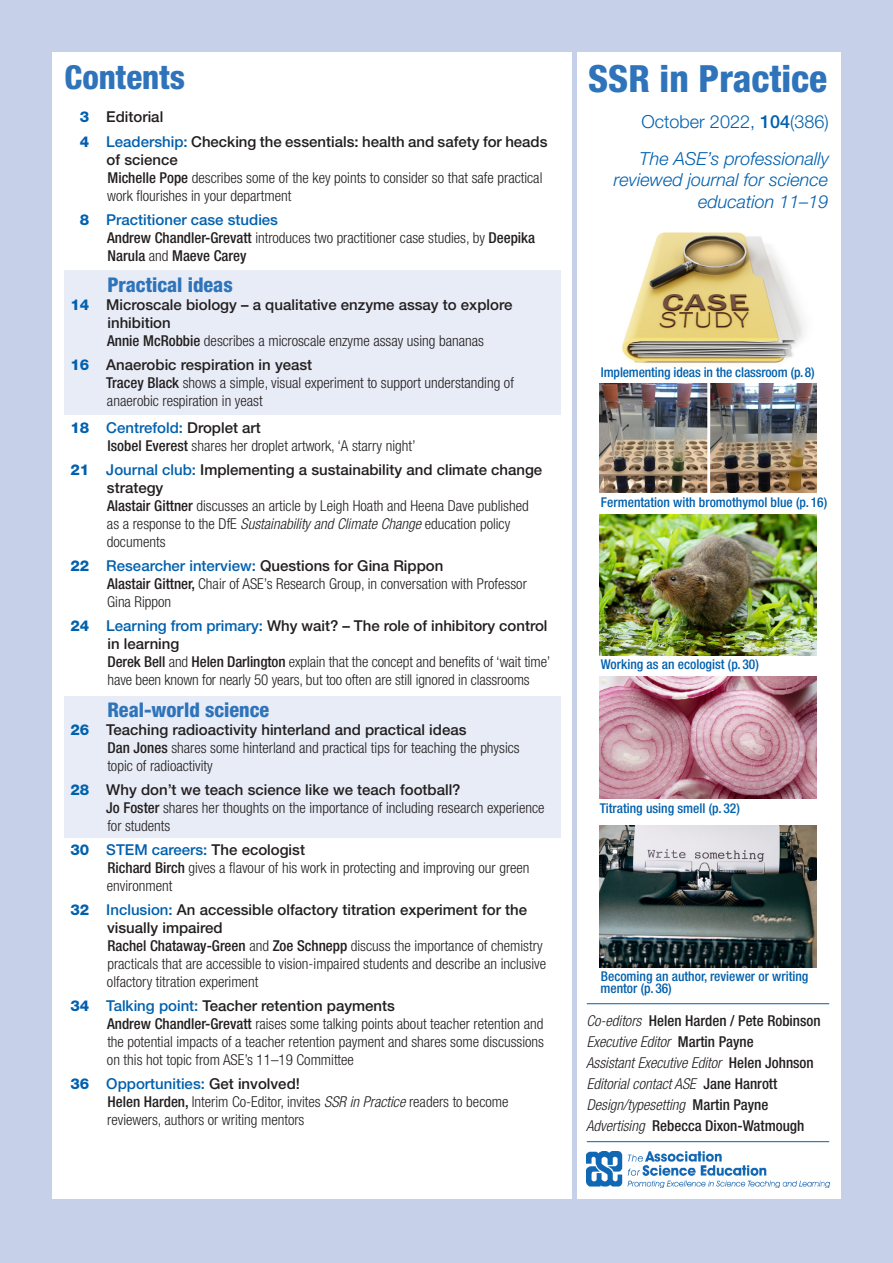
<style>
.page{position:relative;width:893px;height:1263px;background:#fff}
.page>*{position:absolute;margin:0;border:0;box-sizing:border-box;transform-origin:0 0}
.CH_head{font:800 condensed 37.5px "Helvetica Neue LT Std";color:#2f74ba}
.CH_head-2{font:800 condensed 33px "Helvetica Neue LT Std";color:#2f74ba}
.CH_contents_subheadi{font:800 condensed 20.25px "Helvetica Neue LT Std";color:#2f74ba}
.CH_auth{font:italic 300 18px/21.6px "Helvetica Neue LT Std";color:#0160ae;text-align:right}
.CH_auth-2{font:300 18px "Helvetica Neue LT Std";color:#0160ae}
.CHP_contents_chapter{font:300 condensed 15px/18px "Helvetica Neue LT Std";color:#231f20}
.CHP_contents_chapter-2{font:500 15px/18px "Helvetica Neue LT Std";color:#231f20}
.SSR_prelims_p1_text{font:italic 300 condensed 15px "Helvetica Neue LT Std";color:#231f20}
.CHP_contents_chapter-3{font:500 condensed 15px/18px "Helvetica Neue LT Std";color:#231f20}
.SSR_prelims_p1_text-2{font:500 condensed 15px "Helvetica Neue LT Std";color:#231f20}
.SSR_prelims_p1_text-3{font:500 condensed 13.5px/12px "Helvetica Neue LT Std";color:#0160ae}
.s1{font-weight:800;color:#0160ae}
.s2{font-weight:800;font-stretch:normal;color:#0160ae}
.s3{font-weight:500;font-stretch:normal;color:#0160ae}
.s4{font-weight:500;font-stretch:normal}
.s5{font-weight:500}
.s6{font-stretch:normal;color:#0160ae}
.s7{font-weight:300}
.s8{font-stretch:condensed}
.s9{font-weight:300;font-stretch:condensed}
.s10{font-style:italic}
.s11{font-weight:300;font-style:italic}
.s12{font-weight:500;font-style:normal}
</style>
<div class="page">
<img style="left:600px;top:677px;width:217px;height:121px">
<div style="left:1px;top:0;width:892px;height:51px;background:#c7d0e9"></div>
<div style="left:1px;top:1199px;width:892px;height:64px;background:#c7d0e9"></div>
<div style="left:842px;top:32px;width:51px;height:1183px;background:#c7d0e9"></div>
<div style="left:65px;top:271px;width:496px;height:144px;background:#e8ecf6"></div>
<hr style="left:572px;top:0;width:4px;height:1263px;background:#c7d0e9">
<div style="left:0;top:43px;width:51px;height:1183px;background:#c7d0e9"></div>
<div style="left:65px;top:696px;width:496px;height:141px;background:#e8ecf6"></div>
<img style="left:622px;top:232px;width:182px;height:134px">
<img style="left:600px;top:514px;width:216px;height:142px">
<img style="left:600px;top:384px;width:216px;height:108px">
<img style="left:587px;top:1151px;width:242px;height:36px">
<hr style="left:587px;top:1003px;width:242px;height:1px;background:#0160ae">
<hr style="left:587px;top:1141px;width:242px;height:1px;background:#0160ae">
<img style="left:600px;top:825px;width:217px;height:142px">
<p class="CH_head-2" style="left:65px;top:57px;width:122px">Contents</p>
<p class="CHP_contents_chapter-2" style="left:80px;top:108px;width:85px"><span class="s1">3</span> Editorial</p>
<p class="CHP_contents_chapter" style="left:107px;top:132px;width:442px;text-indent:-27px"><span class="s2">4</span> <span class="s3">Leadership:</span> <span class="s4">Checking the essentials: health and safety for heads of science<br></span><span class="s5">Michelle Pope</span> describes some of the key points to consider so that safe practical work flourishes in your department</p>
<p class="CHP_contents_chapter-3" style="left:107px;top:210px;width:430px;text-indent:-27px"><span class="s2">8</span> <span class="s6">Practitioner case studies<br></span>Andrew Chandler-Grevatt <span class="s7">introduces two practitioner case studies, by</span> Deepika<br>Narula <span class="s7">and</span> Maeve Carey</p>
<p class="CH_contents_subheadi" style="left:107px;top:272px;width:127px">Practical ideas</p>
<p class="CHP_contents_chapter-2" style="left:107px;top:296px;width:407px;text-indent:-37px"><span class="s1">14</span> Microscale biology – a qualitative enzyme assay to explore inhibition<br><span class="s8">Annie McRobbie</span> <span class="s9">describes a microscale enzyme assay using bananas</span></p>
<p class="CHP_contents_chapter" style="left:106px;top:356px;width:409px;text-indent:-36px"><span class="s2">16</span> <span class="s4">Anaerobic respiration in yeast<br></span><span class="s5">Tracey Black</span> shows a simple, visual experiment to support understanding of anaerobic respiration in yeast</p>
<p class="CHP_contents_chapter" style="left:108px;top:419px;width:310px;text-indent:-37px"><span class="s2">18</span> <span class="s3">Centrefold:</span> <span class="s4">Droplet art<br></span><span class="s5">Isobel Everest</span> shares her droplet artwork, ‘A starry night’</p>
<p class="CHP_contents_chapter" style="left:107px;top:461px;width:437px;text-indent:-37px"><span class="s2">21</span> <span class="s3">Journal club:</span> <span class="s4">Implementing a sustainability and climate change strategy<br></span><span class="s5">Alastair Gittner</span> discusses an article by Leigh Hoath and Heena Dave published as a response to the DfE <span class="s10">Sustainability and Climate Change</span> education policy documents</p>
<p class="CHP_contents_chapter" style="left:107px;top:557px;width:421px;text-indent:-37px"><span class="s2">22</span> <span class="s3">Researcher interview:</span> <span class="s4">Questions for Gina Rippon<br></span><span class="s5">Alastair Gittner,</span> Chair of ASE’s Research Group, in conversation with Professor<br>Gina Rippon</p>
<p class="CHP_contents_chapter" style="left:107px;top:617px;width:445px;text-indent:-37px"><span class="s2">24</span> <span class="s3">Learning from primary:</span> <span class="s4">Why wait? – The role of inhibitory control in learning<br></span><span class="s5">Derek Bell</span> and <span class="s5">Helen Darlington</span> explain that the concept and benefits of ‘wait time’ have been known for nearly 50 years, but too often are still ignored in classrooms</p>
<p class="CH_contents_subheadi" style="left:107px;top:697px;width:163px">Real-world science</p>
<p class="CHP_contents_chapter" style="left:107px;top:720px;width:414px;text-indent:-37px"><span class="s2">26</span> <span class="s4">Teaching radioactivity hinterland and practical ideas<br></span><span class="s5">Dan Jones</span> shares some hinterland and practical tips for teaching the physics topic of radioactivity</p>
<p class="CHP_contents_chapter" style="left:106px;top:780px;width:440px;text-indent:-36px"><span class="s2">28</span> <span class="s4">Why don’t we teach science like we teach football?<br></span><span class="s5">Jo Foster</span> shares her thoughts on the importance of including research experience for students</p>
<p class="CHP_contents_chapter" style="left:107px;top:840px;width:424px;text-indent:-37px"><span class="s2">30</span> <span class="s3">STEM careers:</span> <span class="s4">The ecologist<br></span><span class="s5">Richard Birch</span> gives a flavour of his work in protecting and improving our green environment</p>
<p class="CHP_contents_chapter" style="left:107px;top:900px;width:441px;text-indent:-37px"><span class="s2">32</span> <span class="s3">Inclusion:</span> <span class="s4">An accessible olfactory titration experiment for the visually impaired<br></span><span class="s5">Rachel Chataway-Green</span> and <span class="s5">Zoe Schnepp</span> discuss the importance of chemistry practicals that are accessible to vision-impaired students and describe an inclusive olfactory titration experiment</p>
<p class="CHP_contents_chapter" style="left:107px;top:996px;width:439px;text-indent:-37px"><span class="s2">34</span> <span class="s3">Talking point:</span> <span class="s4">Teacher retention payments<br></span><span class="s5">Andrew Chandler-Grevatt</span> raises some talking points about teacher retention and the potential impacts of a teacher retention payment and shares some discussions on this hot topic from ASE’s 11–19 Committee</p>
<p class="CHP_contents_chapter" style="left:107px;top:1074px;width:403px;text-indent:-37px"><span class="s2">36</span> <span class="s3">Opportunities:</span> <span class="s4">Get involved!<br></span><span class="s5">Helen Harden,</span> Interim Co-Editor, invites <span class="s10">SSR in Practice</span> readers to become reviewers, authors or writing mentors</p>
<p class="CH_head" style="left:588px;top:55px;width:241px">SSR in Practice</p>
<p class="CH_auth-2" style="left:642px;top:111px;width:189px">October 2022, <span class="s5">104</span>(386)</p>
<p class="CH_auth" style="left:614px;top:147px;width:217px">The ASE’s professionally reviewed journal for science education 11–19</p>
<p class="SSR_prelims_p1_text-3" style="left:601px;top:366px;width:215px">Implementing ideas in the classroom (p.8)</p>
<p class="SSR_prelims_p1_text-3" style="left:601px;top:496px;width:228px">Fermentation with bromothymol blue (p. 16)</p>
<p class="SSR_prelims_p1_text-3" style="left:601px;top:658px;width:160px">Working as an ecologist (p. 30)</p>
<p class="SSR_prelims_p1_text-3" style="left:600px;top:802px;width:141px">Titrating using smell (p. 32)</p>
<p class="SSR_prelims_p1_text-3" style="left:600px;top:970px;width:210px">Becoming an author, reviewer or writing mentor (p. 36)</p>
<p class="SSR_prelims_p1_text-2" style="left:586px;top:1012px;width:236px"><span class="s11">Co-editors</span> Helen Harden / Pete Robinson</p>
<p class="SSR_prelims_p1_text" style="left:587px;top:1033px;width:168px">Executive Editor <span class="s12">Martin Payne</span></p>
<p class="SSR_prelims_p1_text" style="left:586px;top:1054px;width:229px">Assistant Executive Editor <span class="s12">Helen Johnson</span></p>
<p class="SSR_prelims_p1_text" style="left:587px;top:1075px;width:192px">Editorial contact ASE <span class="s12">Jane Hanrott</span></p>
<p class="SSR_prelims_p1_text" style="left:587px;top:1096px;width:183px">Design/typesetting <span class="s12">Martin Payne</span></p>
<p class="SSR_prelims_p1_text-2" style="left:586px;top:1117px;width:220px"><span class="s11">Advertising</span> Rebecca Dixon-Watmough</p>
</div>
